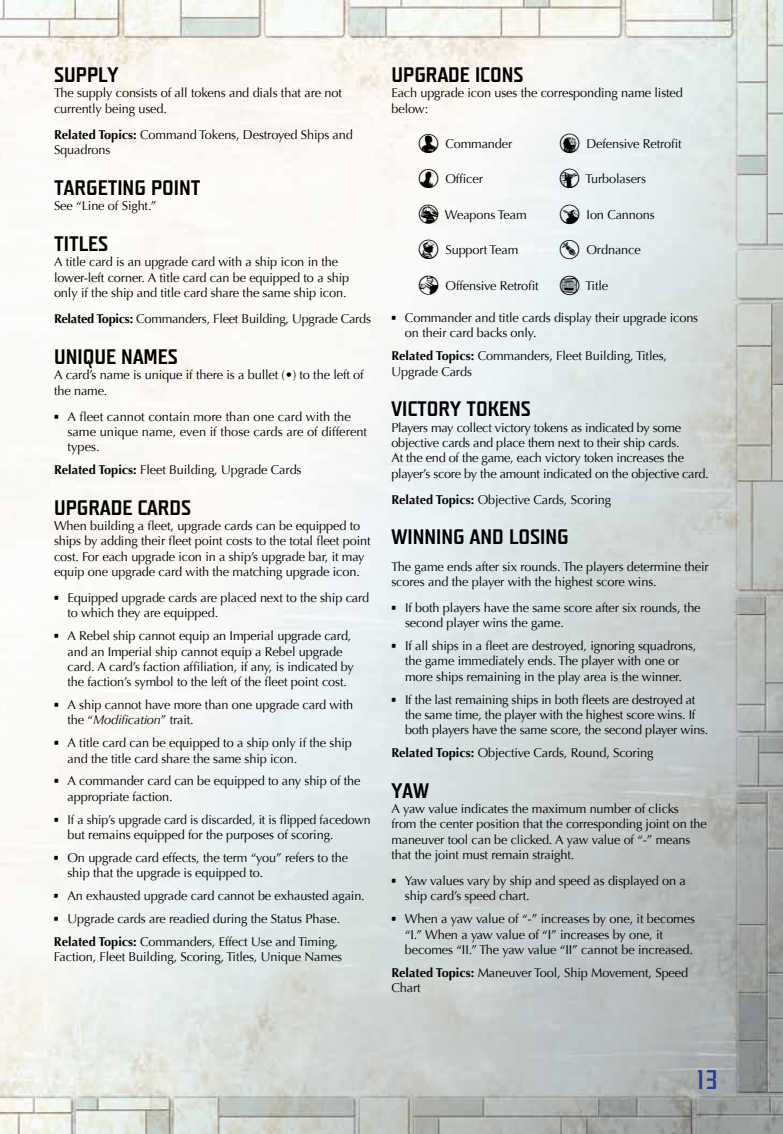
<style>
.page{position:relative;width:783px;height:1134px;background:#fff}
.page>*{position:absolute;margin:0;border:0;box-sizing:border-box;transform-origin:0 0}
.t1{font:30px "Revenger Light BB";color:#25408f}
.t2{font:21px "Teuton Fett";color:#000}
.t3{font:12.75px/15.3px "Optima";letter-spacing:-.01em;color:#000}
.s1{font-weight:700}
.s2{font-family:"Revenger Light BB"}
.s3{font-style:italic}
</style>
<div class="page">
<img style="left:0;top:0;width:783px;height:1134px">
<svg style="left:419px;top:134px;width:19px;height:19px"></svg>
<svg style="left:419px;top:169px;width:19px;height:20px"></svg>
<svg style="left:419px;top:204px;width:19px;height:20px"></svg>
<svg style="left:419px;top:240px;width:19px;height:19px"></svg>
<svg style="left:419px;top:276px;width:19px;height:19px"></svg>
<svg style="left:560px;top:133px;width:20px;height:20px"></svg>
<svg style="left:560px;top:169px;width:19px;height:19px"></svg>
<svg style="left:560px;top:204px;width:20px;height:20px"></svg>
<svg style="left:560px;top:240px;width:19px;height:20px"></svg>
<svg style="left:560px;top:276px;width:20px;height:19px"></svg>
<h2 class="t2" style="left:54px;top:64px;width:66px">SUPPLY</h2>
<p class="t3" style="left:54px;top:86px;width:289px">The supply consists of all tokens and dials that are not currently being used.</p>
<p class="t3" style="left:54px;top:127px;width:300px"><span class="s1">Related Topics:</span> Command Tokens, Destroyed Ships and<br>Squadrons</p>
<h2 class="t2" style="left:54px;top:177px;width:148px">TARGETING POINT</h2>
<p class="t3" style="left:54px;top:198px;width:104px">See “Line of Sight.”</p>
<h2 class="t2" style="left:54px;top:233px;width:56px">TITLES</h2>
<p class="t3" style="left:54px;top:255px;width:297px">A title card is an upgrade card with a ship icon in the lower-left corner. A title card can be equipped to a ship only if the ship and title card share the same ship icon.</p>
<p class="t3" style="left:54px;top:311px;width:319px"><span class="s1">Related Topics:</span> Commanders, Fleet Building, Upgrade Cards</p>
<h2 class="t2" style="left:54px;top:346px;width:125px">UNIQUE NAMES</h2>
<p class="t3" style="left:54px;top:367px;width:311px">A card’s name is unique if there is a bullet (•) to the left of the name.</p>
<p class="t3" style="left:67px;top:409px;width:301px;text-indent:-13px"><span class="s2">•</span> A fleet cannot contain more than one card with the same unique name, even if those cards are of different types.</p>
<p class="t3" style="left:54px;top:462px;width:249px"><span class="s1">Related Topics:</span> Fleet Building, Upgrade Cards</p>
<h2 class="t2" style="left:54px;top:497px;width:139px">UPGRADE CARDS</h2>
<p class="t3" style="left:54px;top:518px;width:318px">When building a fleet, upgrade cards can be equipped to ships by adding their fleet point costs to the total fleet point cost. For each upgrade icon in a ship’s upgrade bar, it may equip one upgrade card with the matching upgrade icon.</p>
<p class="t3" style="left:68px;top:590px;width:303px;text-indent:-14px"><span class="s2">•</span> Equipped upgrade cards are placed next to the ship card to which they are equipped.</p>
<p class="t3" style="left:68px;top:629px;width:288px;text-indent:-14px"><span class="s2">•</span> A Rebel ship cannot equip an Imperial upgrade card, and an Imperial ship cannot equip a Rebel upgrade card. A card’s faction affiliation, if any, is indicated by the faction’s symbol to the left of the fleet point cost.</p>
<p class="t3" style="left:68px;top:697px;width:287px;text-indent:-14px"><span class="s2">•</span> A ship cannot have more than one upgrade card with the “<span class="s3">Modification</span>” trait.</p>
<p class="t3" style="left:68px;top:735px;width:286px;text-indent:-14px"><span class="s2">•</span> A title card can be equipped to a ship only if the ship and the title card share the same ship icon.</p>
<p class="t3" style="left:68px;top:774px;width:295px;text-indent:-14px"><span class="s2">•</span> A commander card can be equipped to any ship of the appropriate faction.</p>
<p class="t3" style="left:68px;top:812px;width:305px;text-indent:-14px"><span class="s2">•</span> If a ship’s upgrade card is discarded, it is flipped facedown but remains equipped for the purposes of scoring.</p>
<p class="t3" style="left:68px;top:850px;width:282px;text-indent:-14px"><span class="s2">•</span> On upgrade card effects, the term “you” refers to the ship that the upgrade is equipped to.</p>
<p class="t3" style="left:54px;top:888px;width:312px"><span class="s2">•</span> An exhausted upgrade card cannot be exhausted again.</p>
<p class="t3" style="left:54px;top:907px;width:288px;line-height:22.8px"><span class="s2">•</span> Upgrade cards are readied during the Status Phase.<br><span class="s1">Related Topics:</span> Commanders, Effect Use and Timing,</p>
<p class="t3" style="left:54px;top:949px;width:290px">Faction, Fleet Building, Scoring, Titles, Unique Names</p>
<h2 class="t2" style="left:392px;top:64px;width:133px">UPGRADE ICONS</h2>
<p class="t3" style="left:392px;top:86px;width:293px">Each upgrade icon uses the corresponding name listed below:</p>
<p class="t3" style="left:445px;top:136px;width:68px">Commander</p>
<p class="t3" style="left:445px;top:171px;width:39px">Officer</p>
<p class="t3" style="left:445px;top:207px;width:83px">Weapons Team</p>
<p class="t3" style="left:445px;top:242px;width:74px">Support Team</p>
<p class="t3" style="left:446px;top:278px;width:95px">Offensive Retrofit</p>
<p class="t3" style="left:586px;top:136px;width:97px">Defensive Retrofit</p>
<p class="t3" style="left:586px;top:171px;width:62px">Turbolasers</p>
<p class="t3" style="left:587px;top:207px;width:70px">Ion Cannons</p>
<p class="t3" style="left:586px;top:242px;width:56px">Ordnance</p>
<p class="t3" style="left:586px;top:278px;width:24px">Title</p>
<p class="t3" style="left:405px;top:310px;width:295px;text-indent:-14px"><span class="s2">•</span> Commander and title cards display their upgrade icons on their card backs only.</p>
<p class="t3" style="left:391px;top:348px;width:277px"><span class="s1">Related Topics:</span> Commanders, Fleet Building, Titles,<br>Upgrade Cards</p>
<h2 class="t2" style="left:392px;top:399px;width:141px">VICTORY TOKENS</h2>
<p class="t3" style="left:392px;top:420px;width:319px">Players may collect victory tokens as indicated by some objective cards and place them next to their ship cards.<br>At the end of the game, each victory token increases the player’s score by the amount indicated on the objective card.</p>
<p class="t3" style="left:392px;top:492px;width:221px"><span class="s1">Related Topics:</span> Objective Cards, Scoring</p>
<h2 class="t2" style="left:392px;top:527px;width:176px">WINNING AND LOSING</h2>
<p class="t3" style="left:392px;top:559px;width:319px">The game ends after six rounds. The players determine their scores and the player with the highest score wins.</p>
<p class="t3" style="left:405px;top:600px;width:297px;text-indent:-14px"><span class="s2">•</span> If both players have the same score after six rounds, the second player wins the game.</p>
<p class="t3" style="left:392px;top:638px;width:307px;text-align:center"><span class="s2">•</span> If all ships in a fleet are destroyed, ignoring squadrons, the game immediately ends. The player with one or more ships remaining in the play area is the winner.</p>
<p class="t3" style="left:405px;top:692px;width:305px;text-indent:-14px"><span class="s2">•</span> If the last remaining ships in both fleets are destroyed at the same time, the player with the highest score wins. If both players have the same score, the second player wins.</p>
<p class="t3" style="left:392px;top:745px;width:263px"><span class="s1">Related Topics:</span> Objective Cards, Round, Scoring</p>
<h2 class="t2" style="left:392px;top:780px;width:39px">YAW</h2>
<p class="t3" style="left:392px;top:801px;width:317px">A yaw value indicates the maximum number of clicks from the center position that the corresponding joint on the maneuver tool can be clicked. A yaw value of “-” means that the joint must remain straight.</p>
<p class="t3" style="left:405px;top:873px;width:282px;text-indent:-14px"><span class="s2">•</span> Yaw values vary by ship and speed as displayed on a ship card’s speed chart.</p>
<p class="t3" style="left:405px;top:911px;width:292px;text-indent:-14px"><span class="s2">•</span> When a yaw value of “-” increases by one, it becomes “I.” When a yaw value of “I” increases by one, it becomes “II.” The yaw value “II” cannot be increased.</p>
<p class="t3" style="left:391px;top:965px;width:298px"><span class="s1">Related Topics:</span> Maneuver Tool, Ship Movement, Speed<br>Chart</p>
<h1 class="t1" style="left:698px;top:1065px;width:21px">13</h1>
</div>
